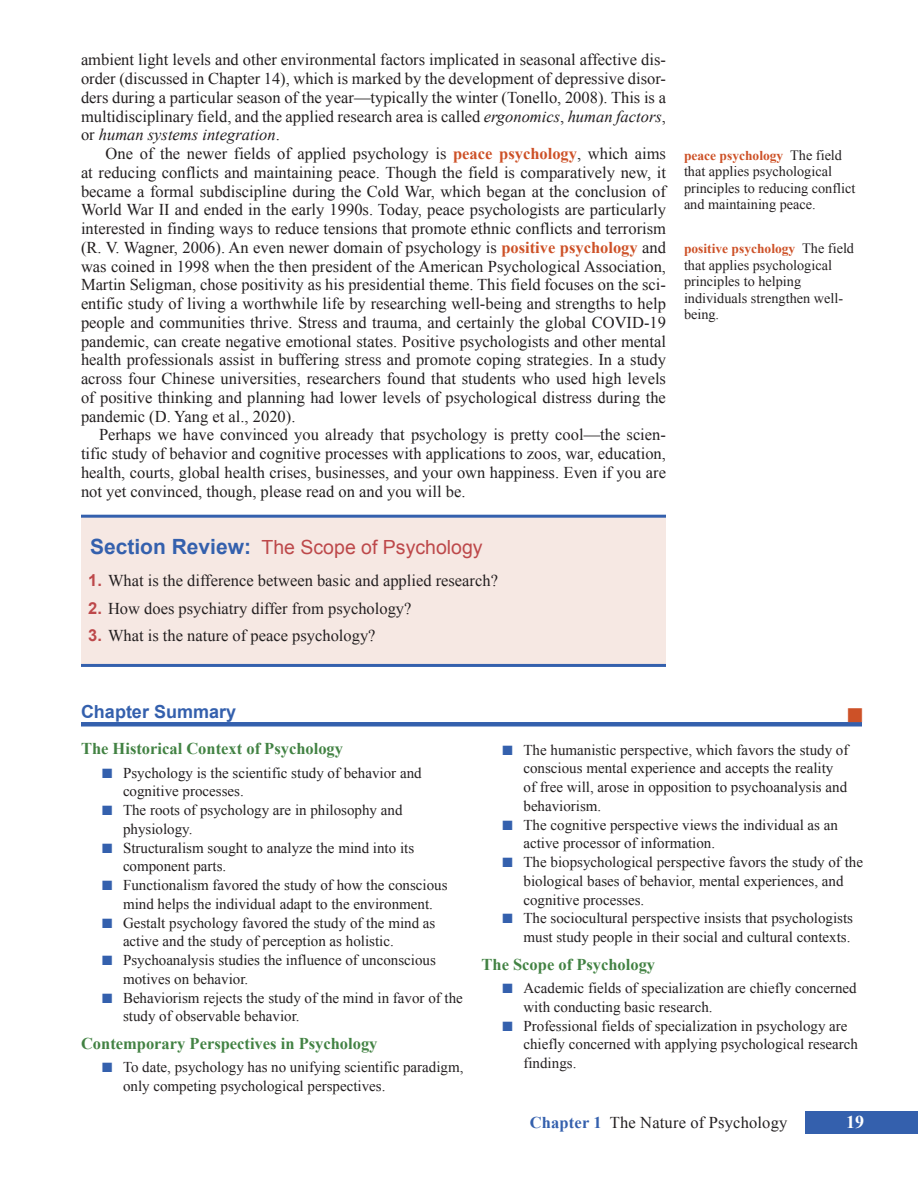
<style>
.page{position:relative;width:918px;height:1188px;background:#fff}
.page>*{position:absolute;margin:0;border:0;box-sizing:border-box;transform-origin:0 0}
.eh{font:24px "Wingdings";color:#cd5127}
.srh{font:19.5px "Arial";color:#bd484a}
.eh-2{font:700 18px "Arial";color:#3460ad}
.t1{font:700 18px "Times New Roman";color:#fff}
.tx{font:16.5px/18.8px "Times New Roman";color:#231f20;text-align:justify}
.srnl{font:16.5px "Times New Roman";color:#231f20}
.eh2{font:700 16.5px "Times New Roman";color:#428243}
.ebl{font:15px/18.8px "Times New Roman";color:#231f20}
.kt{font:14.25px/16.5px "Times New Roman";color:#231f20}
.kt-2{font:700 13.5px "Times New Roman";color:#cd5127}
.s1{font-style:italic}
.s2{font-weight:700;color:#cd5127}
.s3{font-weight:700;font-size:21px;color:#3460ad}
.s4{font-family:"Arial";font-weight:700;color:#bd484a}
.s5{font-weight:400;font-size:14.25px;color:#231f20}
.s6{color:#3460ad}
.s7{font-weight:700;color:#3460ad}
</style>
<div class="page">
<div style="left:806px;top:1111px;width:112px;height:23px;background:#3460ad"></div>
<div style="left:81px;top:516px;width:585px;height:149px;background:#f6e8e3"></div>
<hr style="left:81px;top:515px;width:585px;height:3px;background:#3460ad">
<hr style="left:81px;top:664px;width:585px;height:3px;background:#3460ad">
<div style="left:81px;top:722px;width:781px;height:5px;background:#3460ad"></div>
<p class="tx" style="left:81px;top:50px;width:587px">ambient light levels and other environmental factors implicated in seasonal affective dis&shy;order (discussed in Chapter 14), which is marked by the development of depressive disor&shy;ders during a particular season of the year—typically the winter (Tonello, 2008). This is a multidisciplinary field, and the applied research area is called <span class="s1">ergonomics</span>, <span class="s1">human factors</span>, or <span class="s1">human systems integration</span>.</p>
<p class="tx" style="left:81px;top:144px;width:587px;text-indent:25px">One of the newer fields of applied psychology is <span class="s2">peace psychology</span>, which aims at reducing conflicts and maintaining peace. Though the field is comparatively new, it became a formal subdiscipline during the Cold War, which began at the conclusion of World War II and ended in the early 1990s. Today, peace psychologists are particularly interested in finding ways to reduce tensions that promote ethnic conflicts and terrorism (R. V. Wagner, 2006). An even newer domain of psychology is <span class="s2">positive psychology</span> and was coined in 1998 when the then president of the American Psychological Association, Martin Seligman, chose positivity as his presidential theme. This field focuses on the sci&shy;entific study of living a worthwhile life by researching well-being and strengths to help people and communities thrive. Stress and trauma, and certainly the global COVID-19 pandemic, can create negative emotional states. Positive psychologists and other mental health professionals assist in buffering stress and promote coping strategies. In a study across four Chinese universities, researchers found that students who used high levels of positive thinking and planning had lower levels of psychological distress during the pandemic (D. Yang et al., 2020).</p>
<p class="tx" style="left:81px;top:425px;width:587px;text-indent:18px">Perhaps we have convinced you already that psychology is pretty cool—the scien&shy;tific study of behavior and cognitive processes with applications to zoos, war, education, health, courts, global health crises, businesses, and your own happiness. Even if you are not yet convinced, though, please read on and you will be.</p>
<p class="srh" style="left:90px;top:534px;width:394px"><span class="s3">Section Review:</span> The Scope of Psychology</p>
<p class="srnl" style="left:88px;top:569px;width:411px"><span class="s4">1.</span> What is the difference between basic and applied research?</p>
<p class="srnl" style="left:88px;top:597px;width:325px"><span class="s4">2.</span> How does psychiatry differ from psychology?</p>
<p class="srnl" style="left:88px;top:625px;width:289px"><span class="s4">3.</span> What is the nature of peace psychology?</p>
<p class="kt-2" style="left:684px;top:146px;width:160px">peace psychology <span class="s5">The field</span></p>
<p class="kt" style="left:684px;top:163px;width:173px">that applies psychological principles to reducing conflict and maintaining peace.</p>
<p class="kt-2" style="left:684px;top:240px;width:172px">positive psychology <span class="s5">The field</span></p>
<p class="kt" style="left:684px;top:257px;width:161px">that applies psychological principles to helping individuals strengthen well&shy;being.</p>
<p class="eh-2" style="left:81px;top:699px;width:157px">Chapter Summary</p>
<p class="eh" style="left:846px;top:702px;width:19px">■</p>
<p class="eh2" style="left:81px;top:737px;width:264px">The Historical Context of Psychology</p>
<p class="ebl" style="left:123px;top:763px;width:300px;text-indent:-21px"><span class="s6">■</span> Psychology is the scientific study of behavior and cognitive processes.</p>
<p class="ebl" style="left:123px;top:801px;width:281px;text-indent:-21px"><span class="s6">■</span> The roots of psychology are in philosophy and physiology.</p>
<p class="ebl" style="left:123px;top:838px;width:293px;text-indent:-21px"><span class="s6">■</span> Structuralism sought to analyze the mind into its component parts.</p>
<p class="ebl" style="left:102px;top:876px;width:347px;text-align:center"><span class="s6">■</span> Functionalism favored the study of how the conscious mind helps the individual adapt to the environment.</p>
<p class="ebl" style="left:123px;top:913px;width:314px;text-indent:-21px"><span class="s6">■</span> Gestalt psychology favored the study of the mind as active and the study of perception as holistic.</p>
<p class="ebl" style="left:123px;top:951px;width:314px;text-indent:-21px"><span class="s6">■</span> Psychoanalysis studies the influence of unconscious motives on behavior.</p>
<p class="ebl" style="left:123px;top:988px;width:341px;text-indent:-21px"><span class="s6">■</span> Behaviorism rejects the study of the mind in favor of the study of observable behavior.</p>
<p class="eh2" style="left:81px;top:1032px;width:298px">Contemporary Perspectives in Psychology</p>
<p class="ebl" style="left:123px;top:1058px;width:342px;text-indent:-21px"><span class="s6">■</span> To date, psychology has no unifying scientific paradigm, only competing psychological perspectives.</p>
<p class="ebl" style="left:524px;top:740px;width:326px;text-indent:-21px"><span class="s6">■</span> The humanistic perspective, which favors the study of conscious mental experience and accepts the reality of free will, arose in opposition to psychoanalysis and behaviorism.</p>
<p class="ebl" style="left:524px;top:815px;width:316px;text-indent:-21px"><span class="s6">■</span> The cognitive perspective views the individual as an active processor of information.</p>
<p class="ebl" style="left:524px;top:852px;width:341px;text-indent:-21px"><span class="s6">■</span> The biopsychological perspective favors the study of the biological bases of behavior, mental experiences, and cognitive processes.</p>
<p class="ebl" style="left:502px;top:909px;width:352px;text-align:right"><span class="s6">■</span> The sociocultural perspective insists that psychologists must study people in their social and cultural contexts.</p>
<p class="eh2" style="left:482px;top:953px;width:175px">The Scope of Psychology</p>
<p class="ebl" style="left:524px;top:978px;width:335px;text-indent:-21px"><span class="s6">■</span> Academic fields of specialization are chiefly concerned with conducting basic research.</p>
<p class="ebl" style="left:524px;top:1016px;width:336px;text-indent:-21px"><span class="s6">■</span> Professional fields of specialization in psychology are chiefly concerned with applying psychological research findings.</p>
<p class="tx" style="left:530px;top:1113px;width:259px"><span class="s7">Chapter 1</span> The Nature of Psychology</p>
<p class="t1" style="left:846px;top:1110px;width:19px">19</p>
</div>
